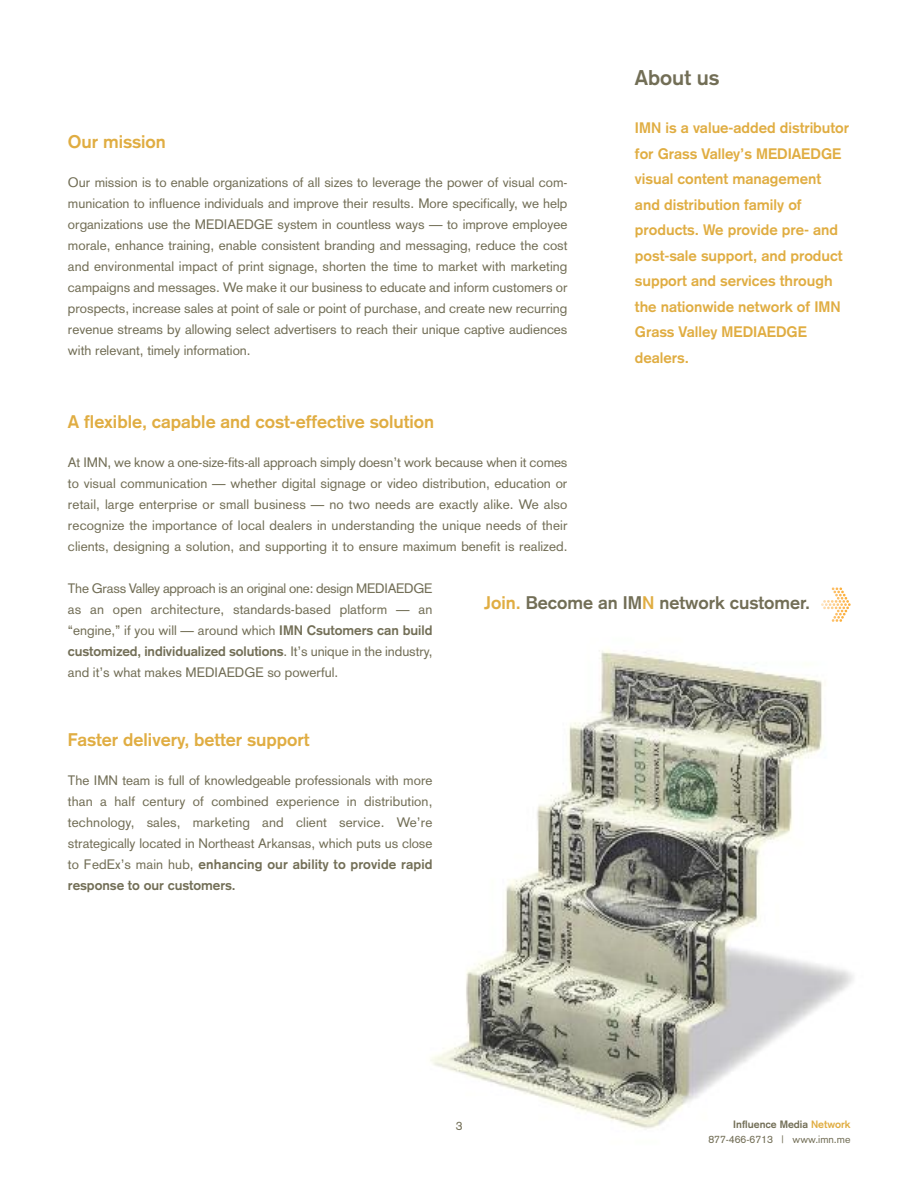
<style>
.page{position:relative;width:918px;height:1188px;background:#fff}
.page>*{position:absolute;margin:0;border:0;box-sizing:border-box;transform-origin:0 0}
.t1{font:700 21px "Akzidenz Grotesk";color:#726e56}
.t2{font:700 18px "Akzidenz Grotesk";color:#e0ad42}
.t3{font:700 18px "Akzidenz Grotesk";color:#726e56}
.t4{font:700 15px/25.5px "Akzidenz Grotesk";color:#e0ad42}
.t5{font:13.5px/21px "Akzidenz Grotesk";color:#726e56;text-align:justify}
.t6{font:12px "Akzidenz Grotesk";color:#726e56}
.t7{font:10.5px/15px "Akzidenz Grotesk";color:#726e56;text-align:right}
.s1{font-weight:700}
.s2{color:#e0ad42}
.s3{font-weight:700;color:#e0ad42}
</style>
<div class="page">
<img style="left:430px;top:649px;width:423px;height:481px">
<svg style="left:821px;top:587px;width:30px;height:35px"></svg>
<h2 class="t2" style="left:68px;top:135px;width:100px">Our mission</h2>
<p class="t5" style="left:68px;top:173px;width:501px">Our mission is to enable organizations of all sizes to leverage the power of visual com&shy;munication to influence individuals and improve their results. More specifically, we help organizations use the MEDIAEDGE system in countless ways — to improve employee morale, enhance training, enable consistent branding and messaging, reduce the cost and environmental impact of print signage, shorten the time to market with marketing campaigns and messages. We make it our business to educate and inform customers or prospects, increase sales at point of sale or point of purchase, and create new recurring revenue streams by allowing select advertisers to reach their unique captive audiences with relevant, timely information.</p>
<h1 class="t1" style="left:635px;top:70px;width:86px">About us</h1>
<p class="t4" style="left:635px;top:116px;width:216px">IMN is a value-added distributor for Grass Valley’s MEDIAEDGE visual content management and distribution family of products. We provide pre- and post-sale support, and product support and services through the nationwide network of IMN<br>Grass Valley MEDIAEDGE dealers.</p>
<h2 class="t2" style="left:68px;top:416px;width:368px">A flexible, capable and cost-effective solution</h2>
<p class="t5" style="left:68px;top:454px;width:501px">At IMN, we know a one-size-fits-all approach simply doesn’t work because when it comes to visual communication — whether digital signage or video distribution, education or retail, large enterprise or small business — no two needs are exactly alike. We also recognize the importance of local dealers in understanding the unique needs of their clients, designing a solution, and supporting it to ensure maximum benefit is realized.</p>
<p class="t5" style="left:68px;top:580px;width:366px">The Grass Valley approach is an original one: design MEDIAEDGE as an open architecture, standards-based platform — an “engine,” if you will — around which <span class="s1">IMN Csutomers can build customized, individualized solutions</span>. It’s unique in the industry, and it’s what makes MEDIAEDGE so powerful.</p>
<h2 class="t3" style="left:484px;top:596px;width:327px"><span class="s2">Join.</span> Become an IM<span class="s2">N</span> network customer.</h2>
<h2 class="t2" style="left:68px;top:734px;width:243px">Faster delivery, better support</h2>
<p class="t5" style="left:68px;top:772px;width:366px">The IMN team is full of knowledgeable professionals with more than a half century of combined experience in distribution, technology, sales, marketing and client service. We’re strategically located in Northeast Arkansas, which puts us close to FedEx’s main hub, <span class="s1">enhancing our ability to provide rapid response to our customers.</span></p>
<p class="t6" style="left:456px;top:1122px;width:8px">3</p>
<p class="t7" style="left:708px;top:1118px;width:144px"><span class="s1">Influence Media</span> <span class="s3">Network<br></span>877-466-6713 | www.imn.me</p>
</div>
